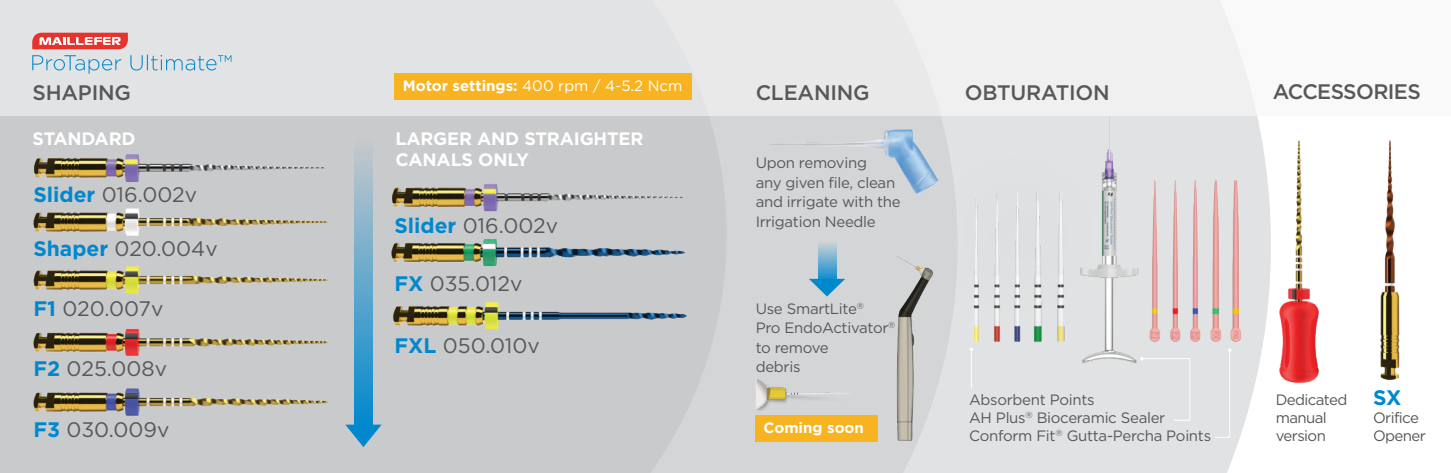
<style>
.page{position:relative;width:1451px;height:473px;background:#fff}
.page>*{position:absolute;margin:0;border:0;box-sizing:border-box;transform-origin:0 0}
.t1{font:21px "Gotham HTF";color:#57585a}
.t2{font:500 21px "Gotham HTF";letter-spacing:-.01em;color:#57585a}
.t3{font:500 21px "Gotham HTF";letter-spacing:-.03em;color:#57585a}
.t4{font:700 21px "Gotham HTF";color:#0088ce}
.t5{font:700 18px/21px "Gotham HTF";letter-spacing:-.01em;color:#fff}
.t6{font:15px/19.5px "Gotham HTF";letter-spacing:-.02em;color:#57585a}
.t7{font:15px/18px "Gotham HTF";letter-spacing:-.04em;color:#57585a}
.t8{font:15px "Gotham HTF";color:#fff}
.t9{font:700 15px "Gotham HTF";color:#fff}
.s1{font-weight:700}
.s2{font-weight:700;color:#0088ce}
</style>
<div class="page">
<div style="left:957px;top:116px;width:309px;height:357px;background:#e1e2e4"></div>
<svg style="left:726px;top:116px;width:231px;height:357px;background:#d5d5d7"></svg>
<div style="left:0;top:116px;width:726px;height:357px;background:#c9cacc"></div>
<img style="left:1226px;top:176px;width:17px;height:170px">
<img style="left:1205px;top:176px;width:18px;height:170px">
<img style="left:1185px;top:176px;width:18px;height:170px">
<img style="left:1165px;top:176px;width:18px;height:170px">
<img style="left:1145px;top:176px;width:17px;height:170px">
<svg style="left:1214px;top:348px;width:17px;height:90px;background:#e3e3e5"></svg>
<div style="left:1140px;top:357px;width:50px;height:64px;background:#e1e2e4"></div>
<hr style="left:971px;top:349px;width:1px;height:39px;background:#fff">
<div style="left:0;top:0;width:1451px;height:116px;background:linear-gradient(to right,#dcddde,#f7f7f7)"></div>
<img style="left:767px;top:122px;width:176px;height:78px">
<img style="left:753px;top:375px;width:108px;height:36px">
<div style="left:395px;top:73px;width:297px;height:27px;background:#f8b321"></div>
<div style="left:755px;top:415px;width:123px;height:26px;background:#f8b321"></div>
<img style="left:376px;top:230px;width:332px;height:45px">
<img style="left:381px;top:174px;width:327px;height:44px">
<img style="left:378px;top:291px;width:320px;height:49px">
<img style="left:1380px;top:140px;width:20px;height:241px">
<img style="left:887px;top:247px;width:55px;height:195px">
<img style="left:1266px;top:140px;width:53px;height:244px">
<img style="left:1073px;top:116px;width:71px;height:251px">
<svg style="left:345px;top:424px;width:36px;height:23px"></svg>
<div style="left:354px;top:139px;width:19px;height:289px;background:linear-gradient(to bottom,#c7c9cc,#0088cd)"></div>
<svg style="left:809px;top:279px;width:36px;height:17px"></svg>
<div style="left:817px;top:241px;width:19px;height:41px;background:linear-gradient(to bottom,#d2d4d6,#0088ce)"></div>
<img style="left:23px;top:145px;width:327px;height:44px">
<img style="left:19px;top:380px;width:332px;height:44px">
<img style="left:21px;top:257px;width:330px;height:45px">
<img style="left:19px;top:200px;width:332px;height:44px">
<img style="left:19px;top:320px;width:332px;height:44px">
<svg style="left:32px;top:33px;width:96px;height:16px;background:#ec6763"></svg>
<svg style="left:32px;top:55px;width:199px;height:19px;background:#c3d6e0"></svg>
<img style="left:937px;top:156px;width:156px;height:156px;border-radius:78px">
<img style="left:969px;top:172px;width:14px;height:179px">
<img style="left:990px;top:172px;width:13px;height:179px">
<img style="left:1010px;top:172px;width:14px;height:179px">
<img style="left:1030px;top:172px;width:13px;height:179px">
<img style="left:1054px;top:169px;width:14px;height:176px">
<svg style="left:0;top:0;width:4px;height:4px"></svg>
<svg style="left:0;top:468px;width:4px;height:5px"></svg>
<svg style="left:1446px;top:0;width:5px;height:4px"></svg>
<p class="t8" style="left:403px;top:78px;width:281px"><span class="s1">Motor settings:</span> 400 rpm / 4-5.2 Ncm</p>
<p class="t2" style="left:33px;top:81px;width:100px">SHAPING</p>
<p class="t2" style="left:756px;top:81px;width:115px">CLEANING</p>
<p class="t3" style="left:1273px;top:80px;width:149px">ACCESSORIES</p>
<p class="t2" style="left:965px;top:81px;width:146px">OBTURATION</p>
<p class="t5" style="left:33px;top:127px;width:104px">STANDARD</p>
<p class="t5" style="left:395px;top:127px;width:250px">LARGER AND STRAIGHTER<br>CANALS ONLY</p>
<p class="t1" style="left:33px;top:183px;width:165px"><span class="s2">Slider</span> 016.002v</p>
<p class="t1" style="left:33px;top:237px;width:186px"><span class="s2">Shaper</span> 020.004v</p>
<p class="t1" style="left:33px;top:297px;width:131px"><span class="s2">F1</span> 020.007v</p>
<p class="t1" style="left:33px;top:357px;width:135px"><span class="s2">F2</span> 025.008v</p>
<p class="t1" style="left:33px;top:417px;width:138px"><span class="s2">F3</span> 030.009v</p>
<p class="t1" style="left:394px;top:213px;width:165px"><span class="s2">Slider</span> 016.002v</p>
<p class="t1" style="left:394px;top:271px;width:129px"><span class="s2">FX</span> 035.012v</p>
<p class="t1" style="left:394px;top:334px;width:147px"><span class="s2">FXL</span> 050.010v</p>
<p class="t6" style="left:756px;top:153px;width:147px">Upon removing<br>any given file, clean and irrigate with the<br>Irrigation Needle</p>
<p class="t6" style="left:756px;top:298px;width:141px">Use SmartLite<sup>®<br></sup>Pro EndoActivator<sup>® </sup>to remove<br>debris</p>
<p class="t9" style="left:763px;top:419px;width:102px">Coming soon</p>
<p class="t6" style="left:969px;top:390px;width:243px;line-height:18px">Absorbent Points<br>AH Plus<sup>®</sup> Bioceramic Sealer<br>Conform Fit<sup>®</sup> Gutta-Percha Points</p>
<p class="t7" style="left:1276px;top:390px;width:73px">Dedicated manual version</p>
<p class="t4" style="left:1373px;top:385px;width:30px">SX</p>
<p class="t7" style="left:1373px;top:408px;width:54px">Orifice<br>Opener</p>
</div>
